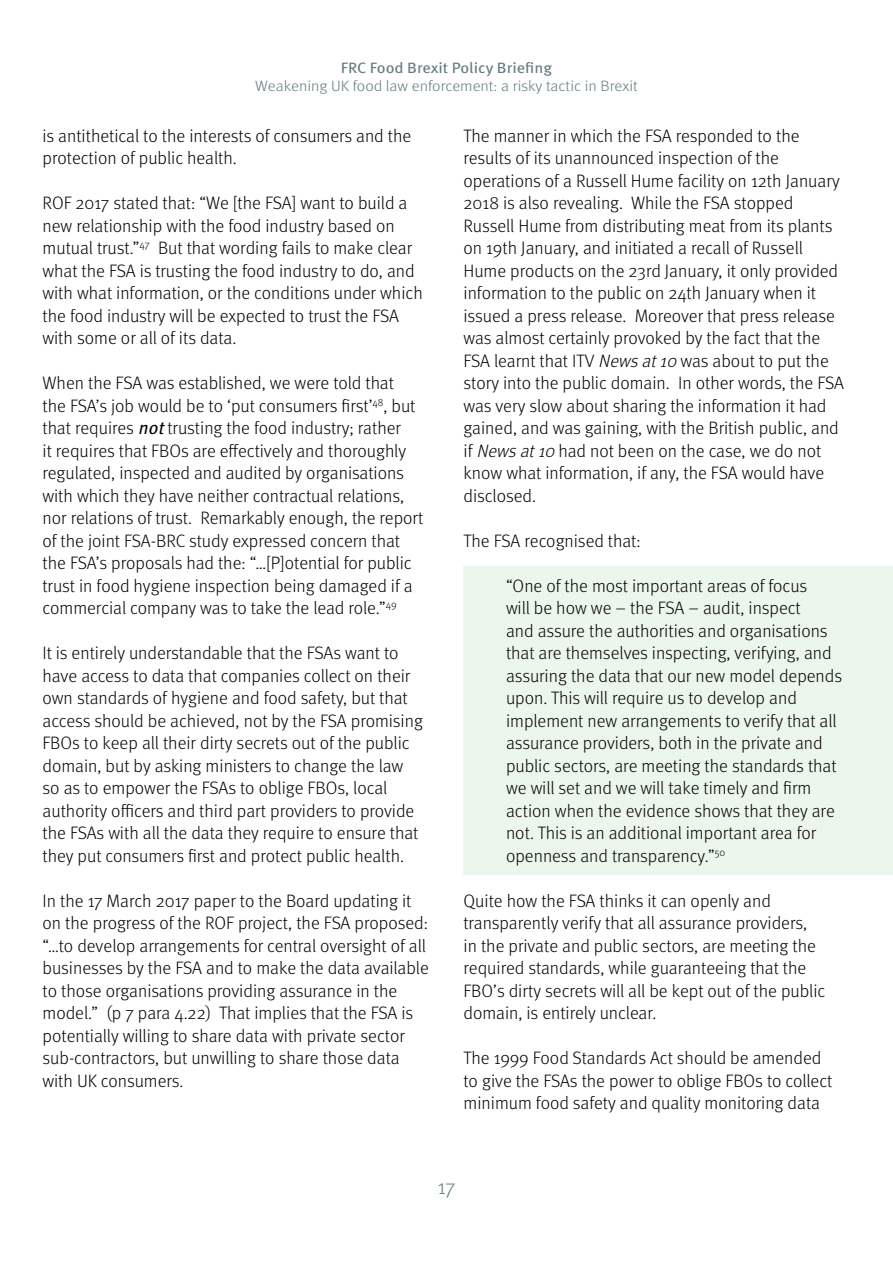
<style>
.page{position:relative;width:893px;height:1263px;background:#fff}
.page>*{position:absolute;margin:0;border:0;box-sizing:border-box;transform-origin:0 0}
.t1{font:300 21px "Meta OT";color:#677d81}
.t2{font:300 18px/22.5px "Meta OT";color:#090304}
.t3{font:300 15px "Meta OT";color:#667b80;scale:1.08 1}
.t4{font:15px "Meta OT";color:#667b80;scale:1.08 1}
.s1{font-weight:400;font-style:italic}
.s2{font-style:italic}
</style>
<div class="page">
<hr style="left:0;top:210px;width:1px;height:552px;background:#9bd2a5">
<div style="left:463px;top:567px;width:430px;height:308px;background:#ebf6ed"></div>
<p class="t4" style="left:341px;top:59px;width:197px">FRC Food Brexit Policy Briefing</p>
<p class="t3" style="left:255px;top:77px;width:356px">Weakening UK food law enforcement: a risky tactic in Brexit</p>
<p class="t2" style="left:43px;top:125px;width:370px">is antithetical to the interests of consumers and the protection of public health.</p>
<p class="t2" style="left:43px;top:192px;width:382px">ROF 2017 stated that: “We [the FSA] want to build a new relationship with the food industry based on mutual trust.”<sup>47</sup> But that wording fails to make clear what the FSA is trusting the food industry to do, and with what information, or the conditions under which the food industry will be expected to trust the FSA with some or all of its data.</p>
<p class="t2" style="left:43px;top:372px;width:383px">When the FSA was established, we were told that<br>the FSA’s job would be to ‘put consumers first’<sup>48</sup>, but that requires <span class="s1">not</span>trusting the food industry; rather<br>it requires that FBOs are effectively and thoroughly regulated, inspected and audited by organisations with which they have neither contractual relations, nor relations of trust. Remarkably enough, the report of the joint FSA-BRC study expressed concern that the FSA’s proposals had the: “…[P]otential for public trust in food hygiene inspection being damaged if a commercial company was to take the lead role.”<sup>49</sup></p>
<p class="t2" style="left:43px;top:642px;width:382px">It is entirely understandable that the FSAs want to have access to data that companies collect on their own standards of hygiene and food safety, but that access should be achieved, not by the FSA promising FBOs to keep all their dirty secrets out of the public domain, but by asking ministers to change the law so as to empower the FSAs to oblige FBOs, local authority officers and third part providers to provide the FSAs with all the data they require to ensure that they put consumers first and protect public health.</p>
<p class="t2" style="left:43px;top:890px;width:388px">In the 17 March 2017 paper to the Board updating it on the progress of the ROF project, the FSA proposed: “…to develop arrangements for central oversight of all businesses by the FSA and to make the data available to those organisations providing assurance in the model.” (p 7 para 4.22) That implies that the FSA is potentially willing to share data with private sector sub-contractors, but unwilling to share those data with UK consumers.</p>
<p class="t2" style="left:463px;top:125px;width:382px">The manner in which the FSA responded to the results of its unannounced inspection of the operations of a Russell Hume facility on 12th January 2018 is also revealing. While the FSA stopped Russell Hume from distributing meat from its plants on 19th January, and initiated a recall of Russell Hume products on the 23rd January, it only provided information to the public on 24th January when it issued a press release. Moreover that press release was almost certainly provoked by the fact that the FSA learnt that ITV <span class="s2">Newsat10</span> was about to put the story into the public domain. In other words, the FSA was very slow about sharing the information it had gained, and was gaining, with the British public, and if <span class="s2">Newsat10</span> had not been on the case, we do not know what information, if any, the FSA would have disclosed.</p>
<p class="t2" style="left:463px;top:530px;width:179px">The FSA recognised that:</p>
<p class="t2" style="left:506px;top:575px;width:338px">“One of the most important areas of focus<br>will be how we – the FSA – audit, inspect<br>and assure the authorities and organisations that are themselves inspecting, verifying, and assuring the data that our new model depends upon. This will require us to develop and implement new arrangements to verify that all assurance providers, both in the private and public sectors, are meeting the standards that we will set and we will take timely and firm action when the evidence shows that they are not. This is an additional important area for openness and transparency.”<sup>50</sup></p>
<p class="t2" style="left:463px;top:890px;width:363px">Quite how the FSA thinks it can openly and transparently verify that all assurance providers,<br>in the private and public sectors, are meeting the required standards, while guaranteeing that the FBO’s dirty secrets will all be kept out of the public domain, is entirely unclear.</p>
<p class="t2" style="left:463px;top:1047px;width:370px">The 1999 Food Standards Act should be amended to give the FSAs the power to oblige FBOs to collect minimum food safety and quality monitoring data</p>
<p class="t1" style="left:438px;top:1174px;width:19px">17</p>
</div>
